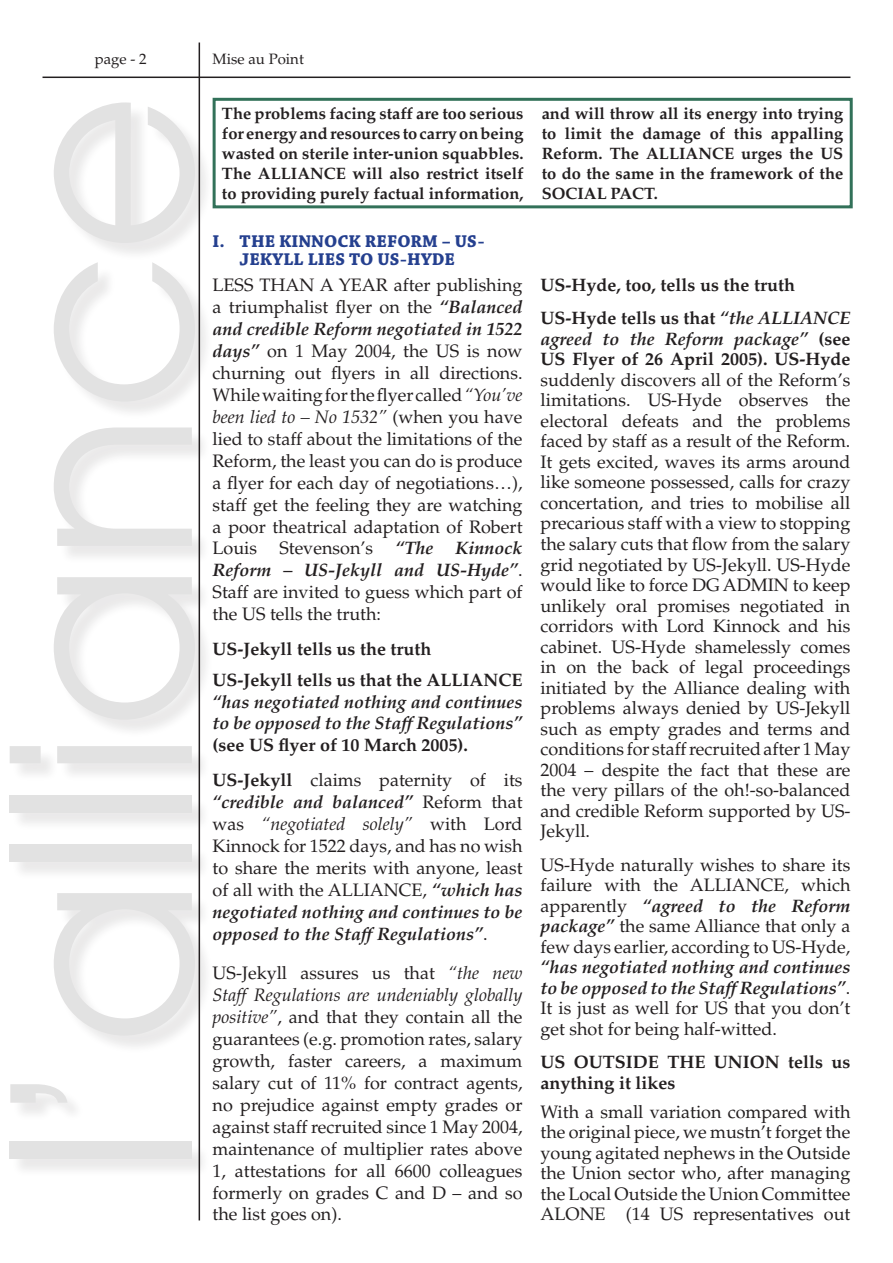
<style>
.page{position:relative;width:893px;height:1263px;background:#fff}
.page>*{position:absolute;margin:0;border:0;box-sizing:border-box;transform-origin:0 0}
.t1{font:18px/21.9px "Palatino LT Std";color:#231f20;text-align:justify}
.t2{font:700 18px/20.5px "Palatino LT Std";color:#231f20}
.t3{font:italic 700 18px/20.5px "Palatino LT Std";color:#231f20}
.t4{font:700 18px/18px "Chaparral Pro";color:#25408f;text-align:center}
.t5{font:700 16.5px/20px "Palatino LT Std";color:#231f20;text-align:justify}
.t6{font:15px "Palatino LT Std";color:#231f20}
.s1{font-weight:700;font-style:italic}
.s2{font-style:italic}
.s3{font-weight:400}
.s4{font-weight:400;font-style:normal}
</style>
<div class="page">
<hr style="left:43px;top:77px;width:807px;height:1px;background:#231f20">
<hr style="left:199px;top:43px;width:1px;height:1177px;background:#231f20">
<div style="left:213px;top:98px;width:640px;height:110px;border:3px solid #327159"></div>
<div style="left:10px;top:103px;width:205px;height:1076px;background:#231f20;opacity:.75"></div>
<div style="left:9px;top:1141px;width:182px;height:18px;background:#e2e2e2"></div>
<svg style="left:10px;top:1084px;width:57px;height:19px"></svg>
<svg style="left:54px;top:893px;width:141px;height:143px"></svg>
<div style="left:10px;top:844px;width:182px;height:18px;background:#e2e2e2"></div>
<div style="left:10px;top:795px;width:182px;height:17px;background:#e2e2e2"></div>
<svg style="left:10px;top:746px;width:182px;height:17px;background:#e4e4e4"></svg>
<svg style="left:54px;top:577px;width:141px;height:143px"></svg>
<svg style="left:54px;top:427px;width:138px;height:119px"></svg>
<svg style="left:54px;top:262px;width:141px;height:140px"></svg>
<svg style="left:54px;top:102px;width:141px;height:141px"></svg>
<p class="t6" style="left:95px;top:50px;width:54px">page - 2</p>
<p class="t6" style="left:213px;top:50px;width:93px">Mise au Point</p>
<p class="t5" style="left:222px;top:104px;width:303px">The problems facing staff are too serious for energy and resources to carry on being wasted on sterile inter-union squabbles.<br>The ALLIANCE will also restrict itself to providing purely factual information,</p>
<p class="t5" style="left:542px;top:104px;width:303px">and will throw all its energy into trying to limit the damage of this appalling Reform. The ALLIANCE urges the US to do the same in the framework of the SOCIAL PACT.</p>
<p class="t4" style="left:213px;top:233px;width:273px">I. THE KINNOCK REFORM – US-<br>JEKYLL LIES TO US-HYDE</p>
<p class="t1" style="left:213px;top:274px;width:311px">LESS THAN A YEAR after publishing a triumphalist flyer on the <span class="s1">“Balanced and credible Reform negotiated in 1522 days”</span> on 1 May 2004, the US is now churning out flyers in all directions.<br>While waiting for the flyer called <span class="s2">“You’ve been lied to – No 1532”</span> (when you have lied to staff about the limitations of the Reform, the least you can do is produce a flyer for each day of negotiations…), staff get the feeling they are watching a poor theatrical adaptation of Robert Louis Stevenson’s <span class="s1">“The Kinnock Reform – US-Jekyll and US-Hyde”</span>.<br>Staff are invited to guess which part of the US tells the truth:</p>
<p class="t2" style="left:213px;top:634px;width:311px;line-height:30.5px">US-Jekyll tells us the truth<br>US-Jekyll tells us that the ALLIANCE</p>
<p class="t3" style="left:213px;top:691px;width:311px;line-height:21.9px">“has negotiated nothing and continues to be opposed to the Staff Regulations”</p>
<p class="t2" style="left:213px;top:728px;width:311px;line-height:34.7px">(see US flyer of 10 March 2005).<br>US-Jekyll <span class="s3">claims paternity of its</span></p>
<p class="t1" style="left:213px;top:791px;width:311px"><span class="s1">“credible and balanced”</span> Reform that was <span class="s2">“negotiated solely”</span> with Lord Kinnock for 1522 days, and has no wish to share the merits with anyone, least of all with the ALLIANCE, <span class="s1">“which has negotiated nothing and continues to be opposed to the Staff Regulations”</span>.</p>
<p class="t1" style="left:213px;top:962px;width:311px">US-Jekyll assures us that <span class="s2">“the new Staff Regulations are undeniably globally positive”</span>, and that they contain all the guarantees (e.g. promotion rates, salary growth, faster careers, a maximum salary cut of 11% for contract agents, no prejudice against empty grades or against staff recruited since 1 May 2004, maintenance of multiplier rates above 1, attestations for all 6600 colleagues formerly on grades C and D – and so the list goes on).</p>
<p class="t2" style="left:540px;top:268px;width:311px;line-height:33.3px">US-Hyde, too, tells us the truth<br>US-Hyde tells us that <span class="s2">“the ALLIANCE</span></p>
<p class="t2" style="left:540px;top:328px;width:311px"><span class="s2">agreed to the Reform package”</span> (see<br>US Flyer of 26 April 2005). US-Hyde</p>
<p class="t1" style="left:540px;top:370px;width:311px;line-height:20.5px">suddenly discovers all of the Reform’s limitations. US-Hyde observes the electoral defeats and the problems faced by staff as a result of the Reform.<br>It gets excited, waves its arms around like someone possessed, calls for crazy concertation, and tries to mobilise all precarious staff with a view to stopping the salary cuts that flow from the salary grid negotiated by US-Jekyll. US-Hyde would like to force DG ADMIN to keep unlikely oral promises negotiated in corridors with Lord Kinnock and his cabinet. US-Hyde shamelessly comes in on the back of legal proceedings initiated by the Alliance dealing with problems always denied by US-Jekyll such as empty grades and terms and conditions for staff recruited after 1 May 2004 – despite the fact that these are the very pillars of the oh!-so-balanced and credible Reform supported by US-Jekyll.</p>
<p class="t1" style="left:540px;top:855px;width:311px;line-height:20.5px">US-Hyde naturally wishes to share its failure with the ALLIANCE, which apparently <span class="s1">“agreed to the Reform package”</span> the same Alliance that only a few days earlier, according to US-Hyde,</p>
<p class="t3" style="left:540px;top:957px;width:311px;text-align:justify">“has negotiated nothing and continues to be opposed to the Staff Regulations”<span class="s4">.<br>It is just as well for US that you don’t get shot for being half-witted.</span></p>
<p class="t2" style="left:540px;top:1052px;width:311px">US OUTSIDE THE UNION tells us anything it likes</p>
<p class="t1" style="left:540px;top:1102px;width:311px;line-height:20.5px">With a small variation compared with the original piece, we mustn’t forget the young agitated nephews in the Outside the Union sector who, after managing the Local Outside the Union Committee ALONE (14 US representatives out</p>
</div>
